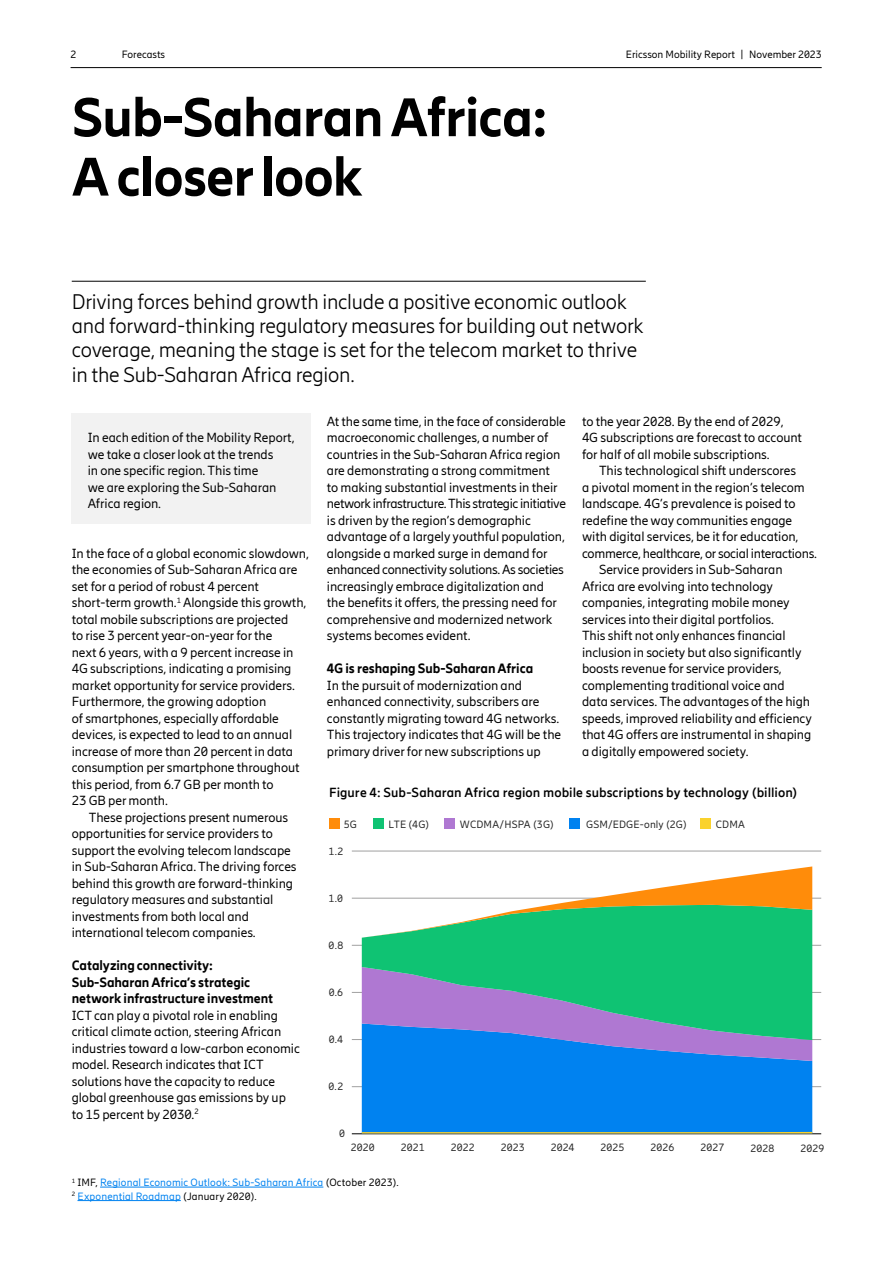
<style>
.page{position:relative;width:893px;height:1263px;background:#fff}
.page>*{position:absolute;margin:0;border:0;box-sizing:border-box;transform-origin:0 0}
.t1{font:800 54px/59.4px "Ericsson Hilda";letter-spacing:-.02em;color:#000}
.t2{font:300 21px/24.2px "Ericsson Hilda";letter-spacing:-.01em;color:#000}
.t3{font:13.2px/16.5px "Ericsson Hilda";letter-spacing:-.005em;color:#000}
.t4{font:800 13.2px/16.5px "Ericsson Hilda";letter-spacing:-.005em;color:#000}
.t5{font:700 13.2px "Ericsson Hilda";letter-spacing:.005em;color:#000}
.t6{font:10.5px "Ericsson Hilda";letter-spacing:.015em;color:#242424}
.t7{font:10.5px/13.5px "Ericsson Hilda";letter-spacing:.01em;color:#0082f0}
.t8{font:10.5px "Ericsson Hilda";color:#000}
.s1{color:#000}
</style>
<div class="page">
<hr style="left:71px;top:67px;width:751px;height:1px;background:#000">
<hr style="left:72px;top:281px;width:574px;height:1px;background:#000">
<hr style="left:100px;top:1187px;width:223px;height:1px;background:#0082f0">
<hr style="left:78px;top:1200px;width:103px;height:1px;background:#0082f0">
<hr style="left:352px;top:898px;width:469px;height:1px;background:#a0a0a0">
<hr style="left:352px;top:945px;width:469px;height:1px;background:#a0a0a0">
<hr style="left:352px;top:1039px;width:469px;height:1px;background:#a0a0a0">
<hr style="left:352px;top:1086px;width:469px;height:1px;background:#a0a0a0">
<hr style="left:352px;top:992px;width:469px;height:1px;background:#a0a0a0">
<hr style="left:352px;top:851px;width:469px;height:1px;background:#a0a0a0">
<hr style="left:352px;top:1133px;width:469px;height:1px;background:#000">
<div style="left:362px;top:1061px;width:450px;height:71px;background:#0082f0"></div>
<svg style="left:362px;top:1040px;width:450px;height:21px;background:#377fe6"></svg>
<svg style="left:362px;top:938px;width:450px;height:102px;background:#3caa93"></svg>
<svg style="left:362px;top:866px;width:450px;height:72px"></svg>
<div style="left:329px;top:819px;width:10px;height:10px;background:#ff8c0a"></div>
<div style="left:373px;top:819px;width:11px;height:10px;background:#0fc373"></div>
<div style="left:445px;top:819px;width:10px;height:10px;background:#af78d2"></div>
<div style="left:570px;top:819px;width:10px;height:10px;background:#0082f0"></div>
<div style="left:701px;top:819px;width:10px;height:10px;background:#fad22d"></div>
<svg style="left:362px;top:1132px;width:450px;height:1px"></svg>
<div style="left:72px;top:414px;width:239px;height:110px;background:#f2f2f2"></div>
<p class="t8" style="left:71px;top:49px;width:7px">2</p>
<p class="t8" style="left:122px;top:49px;width:45px">Forecasts</p>
<p class="t8" style="left:626px;top:49px;width:197px">Ericsson Mobility Report | November 2023</p>
<h1 class="t1" style="left:72px;top:87px;width:477px">Sub-Saharan Africa:<br>A closer look</h1>
<h2 class="t2" style="left:72px;top:290px;width:573px">Driving forces behind growth include a positive economic outlook and forward-thinking regulatory measures for building out network coverage, meaning the stage is set for the telecom market to thrive in the Sub-Saharan Africa region.</h2>
<p class="t3" style="left:88px;top:429px;width:208px">In each edition of the Mobility Report, we take a closer look at the trends<br>in one specific region. This time<br>we are exploring the Sub-Saharan<br>Africa region.</p>
<p class="t3" style="left:72px;top:545px;width:239px">In the face of a global economic slowdown,</p>
<p class="t3" style="left:72px;top:561px;width:227px">the economies of Sub-Saharan Africa are</p>
<p class="t3" style="left:72px;top:578px;width:189px">set for a period of robust 4 percent</p>
<p class="t3" style="left:72px;top:594px;width:236px">short-term growth.<sup>1</sup> Alongside this growth,</p>
<p class="t3" style="left:72px;top:611px;width:218px">total mobile subscriptions are projected</p>
<p class="t3" style="left:72px;top:627px;width:202px">to rise 3 percent year-on-year for the</p>
<p class="t3" style="left:72px;top:644px;width:223px">next 6 years, with a 9 percent increase in</p>
<p class="t3" style="left:72px;top:660px;width:221px">4G subscriptions, indicating a promising</p>
<p class="t3" style="left:72px;top:677px;width:225px">market opportunity for service providers.</p>
<p class="t3" style="left:72px;top:693px;width:196px">Furthermore, the growing adoption</p>
<p class="t3" style="left:72px;top:710px;width:209px">of smartphones, especially affordable</p>
<p class="t3" style="left:72px;top:726px;width:222px">devices, is expected to lead to an annual</p>
<p class="t3" style="left:72px;top:743px;width:223px">increase of more than 20 percent in data</p>
<p class="t3" style="left:72px;top:759px;width:229px">consumption per smartphone throughout</p>
<p class="t3" style="left:72px;top:776px;width:203px">this period, from 6.7 GB per month to</p>
<p class="t3" style="left:72px;top:792px;width:98px">23 GB per month.</p>
<p class="t3" style="left:89px;top:809px;width:201px">These projections present numerous</p>
<p class="t3" style="left:72px;top:825px;width:203px">opportunities for service providers to</p>
<p class="t3" style="left:72px;top:842px;width:221px">support the evolving telecom landscape</p>
<p class="t3" style="left:72px;top:858px;width:226px">in Sub-Saharan Africa. The driving forces</p>
<p class="t3" style="left:72px;top:875px;width:223px">behind this growth are forward-thinking</p>
<p class="t3" style="left:72px;top:891px;width:203px">regulatory measures and substantial</p>
<p class="t3" style="left:72px;top:908px;width:179px">investments from both local and</p>
<p class="t3" style="left:72px;top:924px;width:186px">international telecom companies.</p>
<p class="t4" style="left:72px;top:957px;width:203px">Catalyzing connectivity:<br>Sub-Saharan Africa’s strategic network infrastructure investment</p>
<p class="t3" style="left:72px;top:1007px;width:230px">ICT can play a pivotal role in enabling critical climate action, steering African industries toward a low-carbon economic model. Research indicates that ICT solutions have the capacity to reduce global greenhouse gas emissions by up to 15 percent by 2030.<sup>2</sup></p>
<p class="t3" style="left:327px;top:413px;width:241px">At the same time, in the face of considerable macroeconomic challenges, a number of countries in the Sub-Saharan Africa region are demonstrating a strong commitment<br>to making substantial investments in their network infrastructure. This strategic initiative is driven by the region’s demographic advantage of a largely youthful population, alongside a marked surge in demand for enhanced connectivity solutions. As societies increasingly embrace digitalization and<br>the benefits it offers, the pressing need for comprehensive and modernized network systems becomes evident.</p>
<p class="t4" style="left:327px;top:660px;width:208px">4G is reshaping Sub-Saharan Africa</p>
<p class="t3" style="left:327px;top:677px;width:236px">In the pursuit of modernization and enhanced connectivity, subscribers are constantly migrating toward 4G networks.<br>This trajectory indicates that 4G will be the primary driver for new subscriptions up</p>
<p class="t3" style="left:582px;top:413px;width:222px">to the year 2028. By the end of 2029,<br>4G subscriptions are forecast to account for half of all mobile subscriptions.</p>
<p class="t3" style="left:599px;top:462px;width:198px">This technological shift underscores</p>
<p class="t3" style="left:582px;top:479px;width:224px">a pivotal moment in the region’s telecom</p>
<p class="t3" style="left:582px;top:495px;width:215px">landscape. 4G’s prevalence is poised to</p>
<p class="t3" style="left:582px;top:512px;width:212px">redefine the way communities engage</p>
<p class="t3" style="left:582px;top:528px;width:218px">with digital services, be it for education,</p>
<p class="t3" style="left:582px;top:545px;width:236px">commerce, healthcare, or social interactions.</p>
<p class="t3" style="left:599px;top:561px;width:185px">Service providers in Sub-Saharan</p>
<p class="t3" style="left:582px;top:578px;width:193px">Africa are evolving into technology</p>
<p class="t3" style="left:582px;top:594px;width:209px">companies, integrating mobile money</p>
<p class="t3" style="left:582px;top:611px;width:193px">services into their digital portfolios.</p>
<p class="t3" style="left:582px;top:627px;width:205px">This shift not only enhances financial</p>
<p class="t3" style="left:582px;top:644px;width:221px">inclusion in society but also significantly</p>
<p class="t3" style="left:582px;top:660px;width:201px">boosts revenue for service providers,</p>
<p class="t3" style="left:582px;top:677px;width:204px">complementing traditional voice and</p>
<p class="t3" style="left:582px;top:693px;width:230px">data services. The advantages of the high</p>
<p class="t3" style="left:582px;top:710px;width:231px">speeds, improved reliability and efficiency</p>
<p class="t3" style="left:582px;top:726px;width:231px">that 4G offers are instrumental in shaping</p>
<p class="t3" style="left:582px;top:743px;width:168px">a digitally empowered society.</p>
<p class="t5" style="left:329px;top:784px;width:470px">Figure 4: Sub-Saharan Africa region mobile subscriptions by technology (billion)</p>
<p class="t6" style="left:344px;top:818px;width:15px">5G</p>
<p class="t6" style="left:389px;top:818px;width:42px">LTE (4G)</p>
<p class="t6" style="left:460px;top:818px;width:95px">WCDMA/HSPA (3G)</p>
<p class="t6" style="left:586px;top:818px;width:102px">GSM/EDGE-only (2G)</p>
<p class="t6" style="left:716px;top:818px;width:31px">CDMA</p>
<p class="t6" style="left:328px;top:845px;width:16px">1.2</p>
<p class="t6" style="left:329px;top:892px;width:16px">1.0</p>
<p class="t6" style="left:329px;top:939px;width:16px">0.8</p>
<p class="t6" style="left:329px;top:986px;width:16px">0.6</p>
<p class="t6" style="left:329px;top:1033px;width:16px">0.4</p>
<p class="t6" style="left:329px;top:1080px;width:16px">0.2</p>
<p class="t6" style="left:339px;top:1127px;width:7px">0</p>
<p class="t6" style="left:351px;top:1142px;width:25px">2020</p>
<p class="t6" style="left:401px;top:1142px;width:25px">2021</p>
<p class="t6" style="left:451px;top:1142px;width:25px">2022</p>
<p class="t6" style="left:501px;top:1142px;width:25px">2023</p>
<p class="t6" style="left:551px;top:1142px;width:25px">2024</p>
<p class="t6" style="left:601px;top:1142px;width:25px">2025</p>
<p class="t6" style="left:651px;top:1142px;width:25px">2026</p>
<p class="t6" style="left:700px;top:1142px;width:25px">2027</p>
<p class="t6" style="left:750px;top:1142px;width:25px">2028</p>
<p class="t6" style="left:800px;top:1142px;width:26px">2029</p>
<p class="t7" style="left:72px;top:1176px;width:329px"><sup>1</sup> <span class="s1">IMF,</span> Regional Economic Outlook: Sub-Saharan Africa <span class="s1">(October 2023).<br></span><sup>2</sup> Exponential Roadmap <span class="s1">(January 2020).</span></p>
</div>
